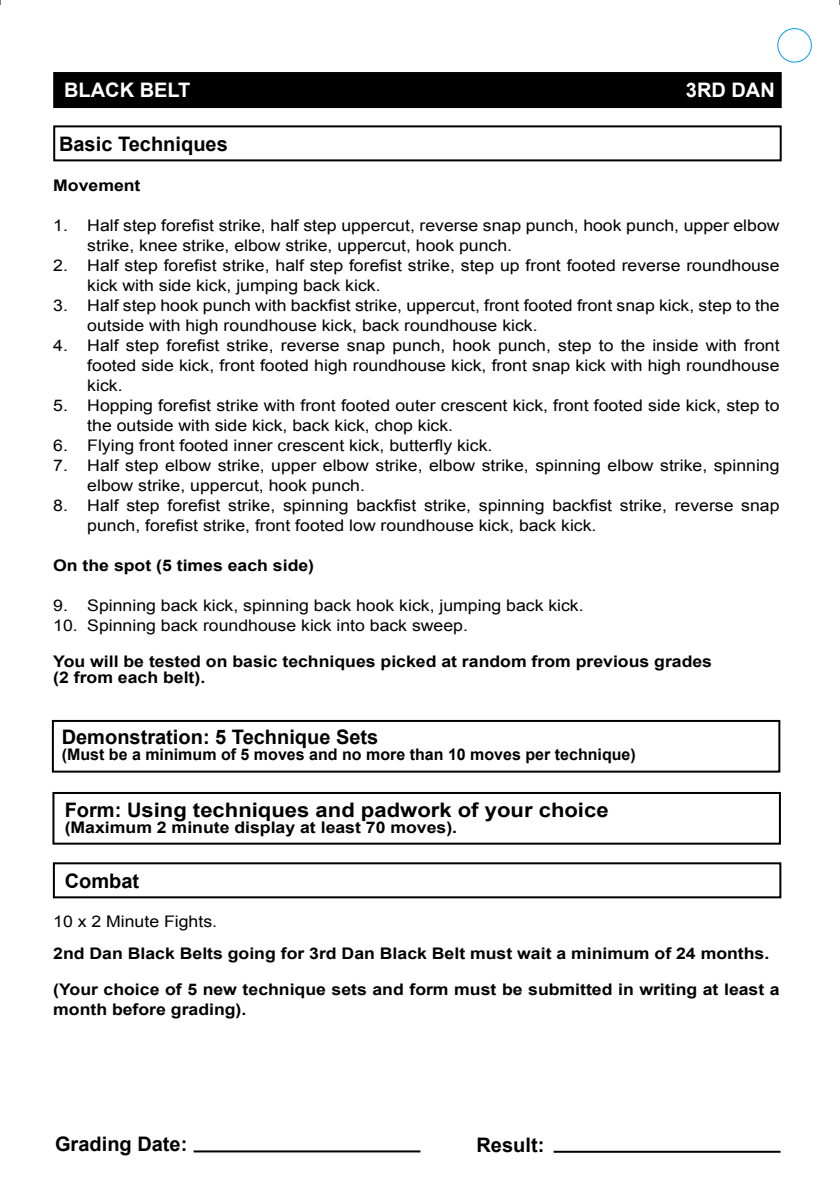
<style>
.page{position:relative;width:840px;height:1191px;background:#fff}
.page>*{position:absolute;margin:0;border:0;box-sizing:border-box;transform-origin:0 0}
.t1{font:700 20px "Arial";color:#000}
.t2{font:700 20px "Arial";color:#fff}
.t3{font:16px/20px "Arial";color:#000;scale:1.1 1}
.t4{font:700 16px/16px "Arial";color:#000;scale:1.1 1}
.t5{font:700 16px "Arial";color:#000}
</style>
<div class="page">
<div style="left:52px;top:720px;width:728px;height:52px;border:2px solid #000"></div>
<div style="left:54px;top:73px;width:726px;height:34px;background:#000"></div>
<div style="left:53px;top:72px;width:728px;height:36px;border:2px solid #000"></div>
<div style="left:53px;top:125px;width:728px;height:36px;border:2px solid #000"></div>
<hr style="left:553px;top:1150px;width:227px;height:2px;background:#000">
<hr style="left:193px;top:1150px;width:227px;height:2px;background:#000">
<div style="left:53px;top:862px;width:728px;height:36px;border:2px solid #000"></div>
<div style="left:52px;top:792px;width:728px;height:52px;border:2px solid #000"></div>
<div style="left:777px;top:28px;width:34px;height:34px;border:1px solid #009fe3;border-radius:50%"></div>
<p class="t2" style="left:64px;top:77px;width:128px">BLACK BELT</p>
<p class="t2" style="left:685px;top:77px;width:90px">3RD DAN</p>
<p class="t1" style="left:59px;top:130px;width:170px">Basic Techniques</p>
<p class="t4" style="left:53px;top:178px;width:81px">Movement</p>
<p class="t3" style="left:87px;top:215px;width:630px;text-indent:-34px">1. Half step forefist strike, half step uppercut, reverse snap punch, hook punch, upper elbow strike, knee strike, elbow strike, uppercut, hook punch.</p>
<p class="t3" style="left:87px;top:255px;width:630px;text-indent:-34px">2. Half step forefist strike, half step forefist strike, step up front footed reverse roundhouse kick with side kick, jumping back kick.</p>
<p class="t3" style="left:87px;top:295px;width:630px;text-indent:-34px">3. Half step hook punch with backfist strike, uppercut, front footed front snap kick, step to the outside with high roundhouse kick, back roundhouse kick.</p>
<p class="t3" style="left:87px;top:335px;width:630px;text-align:justify;text-indent:-34px">4. Half step forefist strike, reverse snap punch, hook punch, step to the inside with front footed side kick, front footed high roundhouse kick, front snap kick with high roundhouse kick.</p>
<p class="t3" style="left:87px;top:395px;width:630px;text-indent:-34px">5. Hopping forefist strike with front footed outer crescent kick, front footed side kick, step to the outside with side kick, back kick, chop kick.</p>
<p class="t3" style="left:53px;top:435px;width:400px">6. Flying front footed inner crescent kick, butterfly kick.</p>
<p class="t3" style="left:87px;top:455px;width:630px;text-indent:-34px">7. Half step elbow strike, upper elbow strike, elbow strike, spinning elbow strike, spinning elbow strike, uppercut, hook punch.</p>
<p class="t3" style="left:87px;top:495px;width:630px;text-indent:-34px">8. Half step forefist strike, spinning backfist strike, spinning backfist strike, reverse snap punch, forefist strike, front footed low roundhouse kick, back kick.</p>
<p class="t4" style="left:53px;top:558px;width:238px">On the spot (5 times each side)</p>
<p class="t3" style="left:53px;top:595px;width:483px">9. Spinning back kick, spinning back hook kick, jumping back kick.</p>
<p class="t3" style="left:53px;top:615px;width:378px">10. Spinning back roundhouse kick into back sweep.</p>
<p class="t4" style="left:53px;top:654px;width:600px">You will be tested on basic techniques picked at random from previous grades (2 from each belt).</p>
<p class="t1" style="left:62px;top:723px;width:318px">Demonstration: 5 Technique Sets</p>
<p class="t5" style="left:62px;top:744px;width:575px">(Must be a minimum of 5 moves and no more than 10 moves per technique)</p>
<p class="t1" style="left:65px;top:797px;width:545px">Form: Using techniques and padwork of your choice</p>
<p class="t4" style="left:65px;top:820px;width:358px">(Maximum 2 minute display at least 70 moves).</p>
<p class="t1" style="left:65px;top:868px;width:76px">Combat</p>
<p class="t3" style="left:53px;top:911px;width:150px">10 x 2 Minute Fights.</p>
<p class="t4" style="left:53px;top:946px;width:652px">2nd Dan Black Belts going for 3rd Dan Black Belt must wait a minimum of 24 months.</p>
<p class="t4" style="left:53px;top:980px;width:661px;line-height:20px">(Your choice of 5 new technique sets and form must be submitted in writing at least a month before grading).</p>
<p class="t1" style="left:55px;top:1130px;width:134px">Grading Date:</p>
<p class="t1" style="left:476px;top:1131px;width:69px">Result:</p>
</div>
